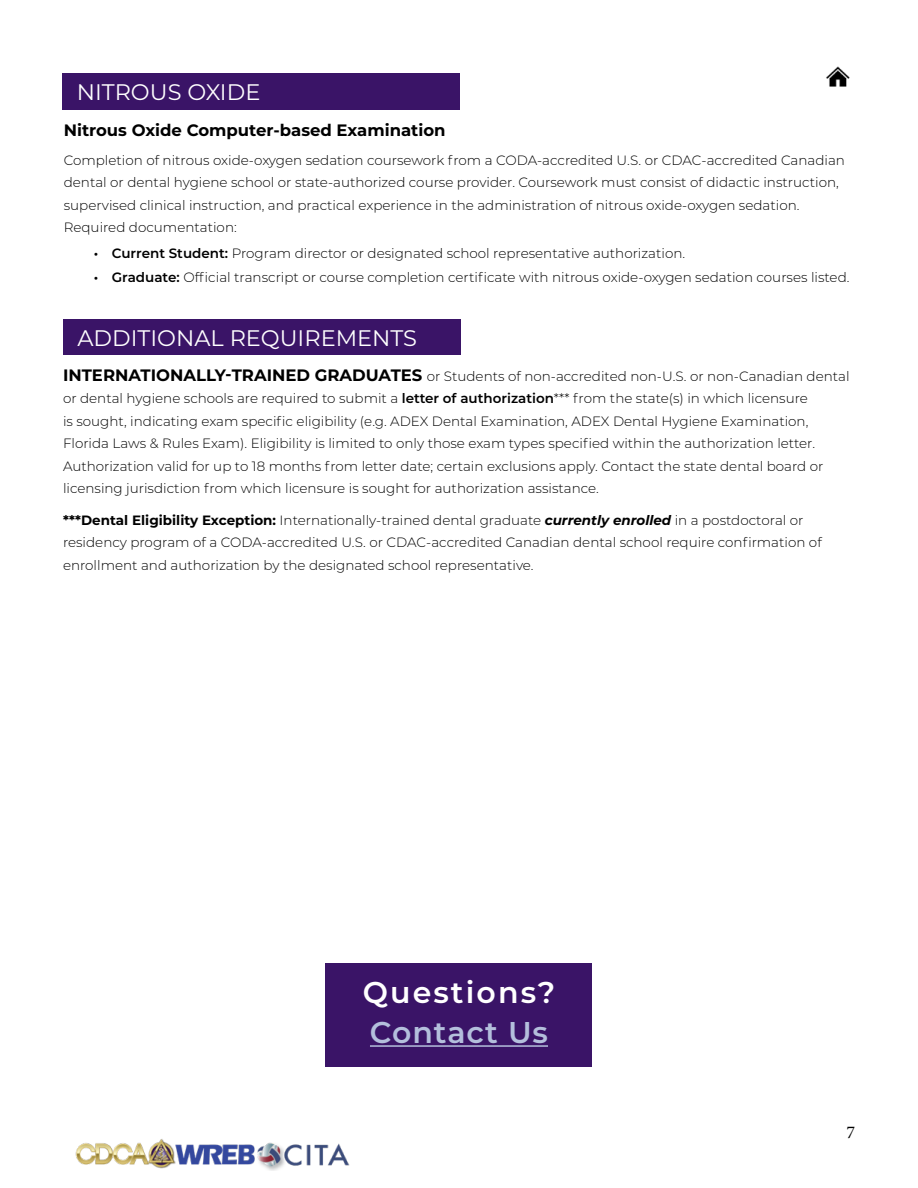
<style>
.page{position:relative;width:918px;height:1188px;background:#fff}
.page>*{position:absolute;margin:0;border:0;box-sizing:border-box;transform-origin:0 0}
.White_Subtitle_15pt__Left__not_in_TOC{font:600 30px/40.5px "Montserrat";letter-spacing:.07em;color:#fff}
._15pt_Size_Align_Left_SUBTITLE{font:22.5px "Montserrat";color:#fff}
.t1{font:18px "Minion Pro";color:#000}
._10pt_Size_Align_Left{font:700 16.5px "Montserrat";color:#000}
._10pt_Size_Align_Left-2{font:300 13.5px/22.5px "Montserrat";color:#000}
.s1{font-weight:600}
.s2{font-weight:700;font-size:16.5px}
.s3{font-weight:700}
.s4{font-weight:700;font-style:italic}
.s5{color:#b4bfdc}
</style>
<div class="page">
<img style="left:75px;top:1139px;width:275px;height:32px">
<img style="left:826px;top:66px;width:24px;height:21px">
<div style="left:63px;top:320px;width:397px;height:35px;background:#3a1467"></div>
<div style="left:62px;top:74px;width:398px;height:36px;background:#3a1467"></div>
<div style="left:326px;top:963px;width:266px;height:104px;background:#3a1467"></div>
<hr style="left:370px;top:1045px;width:178px;height:2px;background:#b4bfdc">
<p class="_15pt_Size_Align_Left_SUBTITLE" style="left:77px;top:77px;width:185px">NITROUS OXIDE</p>
<p class="_10pt_Size_Align_Left" style="left:64px;top:119px;width:383px">Nitrous Oxide Computer-based Examination</p>
<p class="_10pt_Size_Align_Left-2" style="left:64px;top:148px;width:783px">Completion of nitrous oxide-oxygen sedation coursework from a CODA-accredited U.S. or CDAC-accredited Canadian dental or dental hygiene school or state-authorized course provider. Coursework must consist of didactic instruction, supervised clinical instruction, and practical experience in the administration of nitrous oxide-oxygen sedation.<br>Required documentation:</p>
<p class="_10pt_Size_Align_Left-2" style="left:94px;top:241px;width:593px"><span class="s1">• Current Student:</span> Program director or designated school representative authorization.</p>
<p class="_10pt_Size_Align_Left-2" style="left:94px;top:265px;width:757px"><span class="s1">• Graduate:</span> Official transcript or course completion certificate with nitrous oxide-oxygen sedation courses listed.</p>
<p class="_15pt_Size_Align_Left_SUBTITLE" style="left:77px;top:323px;width:341px">ADDITIONAL REQUIREMENTS</p>
<p class="_10pt_Size_Align_Left-2" style="left:63px;top:364px;width:788px"><span class="s2">INTERNATIONALLY-TRAINED GRADUATES</span> or Students of non-accredited non-U.S. or non-Canadian dental or dental hygiene schools are required to submit a <span class="s1">letter of authorization</span>*** from the state(s) in which licensure<br>is sought, indicating exam specific eligibility (e.g. ADEX Dental Examination, ADEX Dental Hygiene Examination, Florida Laws &amp; Rules Exam). Eligibility is limited to only those exam types specified within the authorization letter.<br>Authorization valid for up to 18 months from letter date; certain exclusions apply. Contact the state dental board or licensing jurisdiction from which licensure is sought for authorization assistance.</p>
<p class="_10pt_Size_Align_Left-2" style="left:63px;top:508px;width:760px"><span class="s3">***Dental Eligibility Exception:</span> Internationally-trained dental graduate <span class="s4">currently enrolled</span> in a postdoctoral or residency program of a CODA-accredited U.S. or CDAC-accredited Canadian dental school require confirmation of enrollment and authorization by the designated school representative.</p>
<p class="White_Subtitle_15pt__Left__not_in_TOC" style="left:363px;top:970px;width:194px">Questions?<br><span class="s5">Contact Us</span></p>
<h3 class="t1" style="left:846px;top:1120px;width:10px">7</h3>
</div>
